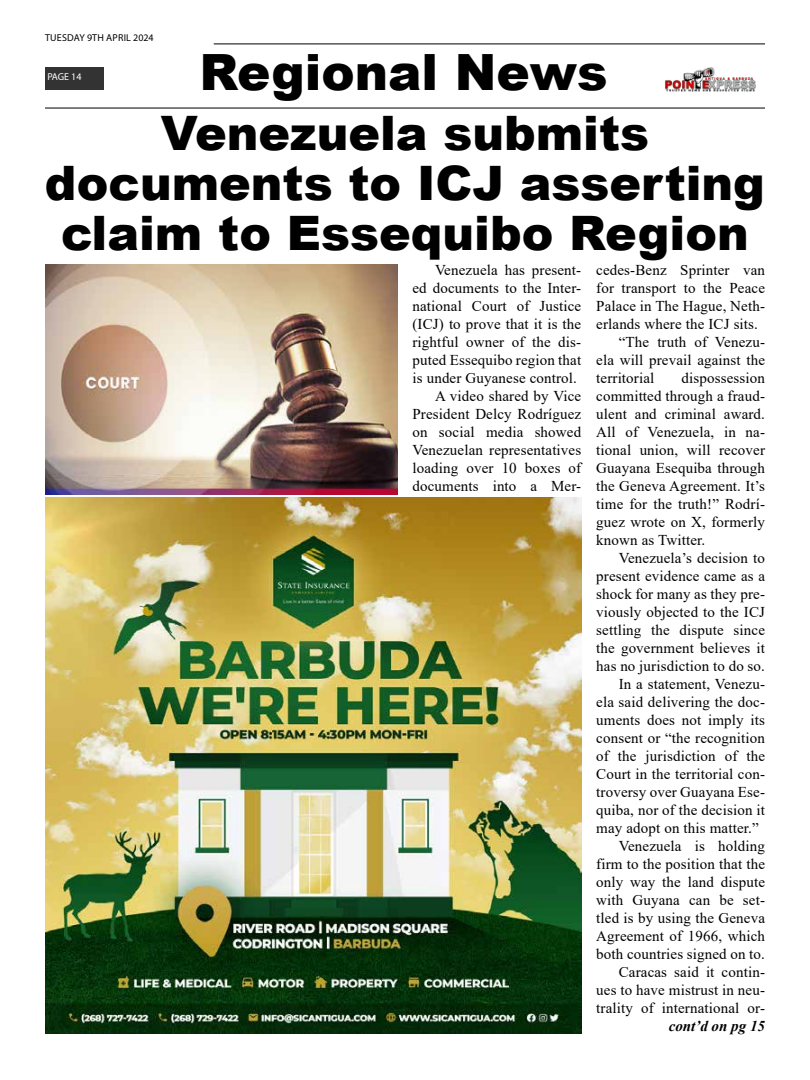
<style>
.page{position:relative;width:810px;height:1080px;background:#fff}
.page>*{position:absolute;margin:0;border:0;box-sizing:border-box;transform-origin:0 0}
.t1{font:900 50px "Arial";color:#000}
.t2{font:900 47.5px/50px "Arial";color:#000;text-align:center}
.t3{font:15px/18px "Times New Roman";letter-spacing:.01em;color:#000;text-align:right}
.t4{font:italic 700 15px "Times New Roman";color:#000}
.t5{font:10px "Myriad Pro";letter-spacing:.02em;color:#000}
.t6{font:10px "Myriad Pro";letter-spacing:-.005em;color:#fff}
</style>
<div class="page">
<hr style="left:214px;top:43px;width:551px;height:2px;background:#333">
<div style="left:45px;top:67px;width:58px;height:22px;background:#333"></div>
<img style="left:665px;top:67px;width:91px;height:25px">
<hr style="left:45px;top:107px;width:720px;height:2px;background:#333">
<img style="left:45px;top:498px;width:536px;height:536px">
<img style="left:45px;top:265px;width:353px;height:230px">
<p class="t5" style="left:45px;top:31px;width:110px">TUESDAY 9TH APRIL 2024</p>
<p class="t6" style="left:47px;top:71px;width:36px">PAGE 14</p>
<h1 class="t1" style="left:199px;top:36px;width:410px">Regional News</h1>
<h2 class="t2" style="left:45px;top:107px;width:722px">Venezuela submits documents to ICJ asserting claim to Essequibo Region</h2>
<p class="t3" style="left:412px;top:261px;width:170px">Venezuela has present-<br>ed documents to the Inter&shy;national Court of Justice (ICJ) to prove that it is the rightful owner of the dis&shy;puted Essequibo region that is under Guyanese control.<br>A video shared by Vice<br>President Delcy Rodríguez on social media showed<br>Venezuelan representatives loading over 10 boxes of documents into a Mer-</p>
<p class="t3" style="left:596px;top:261px;width:170px">cedes-Benz Sprinter van</p>
<p class="t3" style="left:596px;top:279px;width:170px">for transport to the Peace</p>
<p class="t3" style="left:596px;top:297px;width:170px">Palace in The Hague, Neth-</p>
<p class="t3" style="left:596px;top:315px;width:163px">erlands where the ICJ sits.</p>
<p class="t3" style="left:619px;top:333px;width:148px">“The truth of Venezu-</p>
<p class="t3" style="left:596px;top:351px;width:170px">ela will prevail against the</p>
<p class="t3" style="left:596px;top:369px;width:60px">territorial</p>
<p class="t3" style="left:596px;top:369px;width:170px;text-align:justify;text-indent:85px">dispossession committed through a fraud&shy;ulent and criminal award.<br>All of Venezuela, in na&shy;tional union, will recover Guayana Esequiba through the Geneva Agreement. It’s time for the truth!” Rodrí- guez wrote on X, formerly known as Twitter.</p>
<p class="t3" style="left:619px;top:549px;width:148px">Venezuela’s decision to</p>
<p class="t3" style="left:596px;top:567px;width:170px">present evidence came as a</p>
<p class="t3" style="left:596px;top:585px;width:170px">shock for many as they pre-</p>
<p class="t3" style="left:596px;top:603px;width:170px">viously objected to the ICJ</p>
<p class="t3" style="left:596px;top:621px;width:170px">settling the dispute since</p>
<p class="t3" style="left:596px;top:639px;width:170px">the government believes it</p>
<p class="t3" style="left:596px;top:657px;width:170px">has no jurisdiction to do so.</p>
<p class="t3" style="left:619px;top:675px;width:148px">In a statement, Venezu-</p>
<p class="t3" style="left:596px;top:693px;width:170px">ela said delivering the doc-</p>
<p class="t3" style="left:596px;top:711px;width:170px">uments does not imply its</p>
<p class="t3" style="left:596px;top:729px;width:170px">consent or “the recognition</p>
<p class="t3" style="left:596px;top:747px;width:170px">of the jurisdiction of the</p>
<p class="t3" style="left:596px;top:765px;width:170px">Court in the territorial con-</p>
<p class="t3" style="left:596px;top:783px;width:170px">troversy over Guayana Ese-</p>
<p class="t3" style="left:596px;top:801px;width:170px">quiba, nor of the decision it</p>
<p class="t3" style="left:596px;top:819px;width:164px">may adopt on this matter.”</p>
<p class="t3" style="left:619px;top:837px;width:148px">Venezuela is holding</p>
<p class="t3" style="left:596px;top:855px;width:170px">firm to the position that the</p>
<p class="t3" style="left:596px;top:873px;width:170px">only way the land dispute</p>
<p class="t3" style="left:596px;top:891px;width:170px">with Guyana can be set-</p>
<p class="t3" style="left:596px;top:909px;width:170px">tled is by using the Geneva</p>
<p class="t3" style="left:596px;top:927px;width:170px">Agreement of 1966, which</p>
<p class="t3" style="left:596px;top:945px;width:170px">both countries signed on to.</p>
<p class="t3" style="left:619px;top:963px;width:148px">Caracas said it contin-</p>
<p class="t3" style="left:596px;top:981px;width:170px">ues to have mistrust in neu-</p>
<p class="t3" style="left:596px;top:999px;width:170px">trality of international or-</p>
<p class="t4" style="left:669px;top:1016px;width:98px">cont’d on pg 15</p>
</div>
